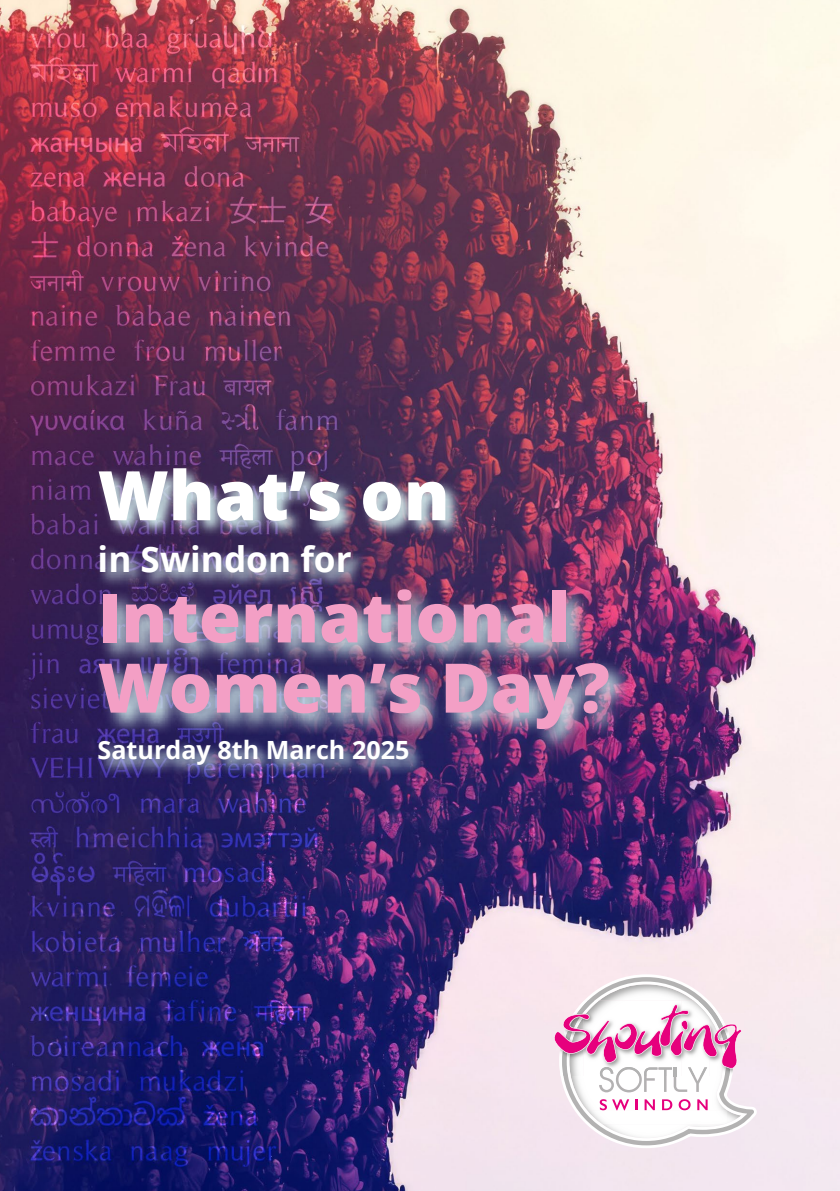
<style>
.page{position:relative;width:840px;height:1191px;background:#fff}
.page>*{position:absolute;margin:0;border:0;box-sizing:border-box;transform-origin:0 0}
.t1{font:800 68.4px/70.2px "Open Sans";color:#f39fc5}
.t2{font:800 68.4px "Open Sans";color:#fff}
.t3{font:700 35.2px "Open Sans";color:#fff}
.t4{font:700 25.2px "Open Sans";color:#fff}
</style>
<div class="page">
<img style="left:0;top:0;width:839px;height:1191px">
<img style="left:96px;top:465px;width:366px;height:73px">
<svg style="left:98px;top:543px;width:270px;height:42px;background:#5e537a"></svg>
<img style="left:95px;top:585px;width:537px;height:168px">
<img style="left:96px;top:738px;width:329px;height:44px">
<svg style="left:553px;top:974px;width:203px;height:174px"></svg>
<p class="t2" style="left:98px;top:443px;width:353px">What’s on</p>
<p class="t3" style="left:98px;top:534px;width:255px">in Swindon for</p>
<p class="t1" style="left:98px;top:579px;width:513px">International<br>Women’s Day?</p>
<p class="t4" style="left:98px;top:732px;width:313px">Saturday 8th March 2025</p>
</div>
